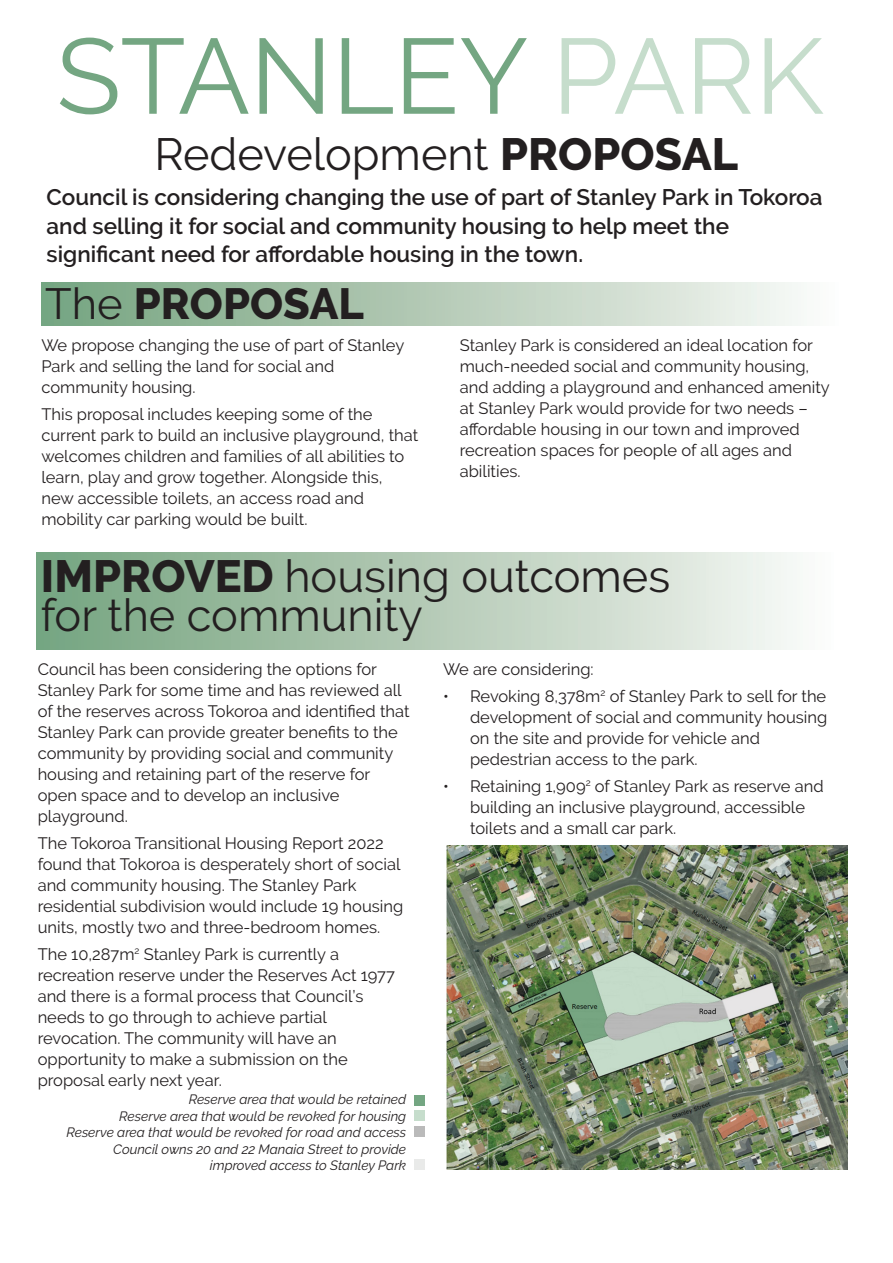
<style>
.page{position:relative;width:893px;height:1263px;background:#fff}
.page>*{position:absolute;margin:0;border:0;box-sizing:border-box;transform-origin:0 0}
.t1{font:106.5px "Raleway";color:#74a682}
.t2{font:45px/39px "Raleway";color:#231f20}
.t3{font:800 43.5px "Raleway";color:#231f20}
.t4{font:600 22.5px/28.5px "Raleway";color:#231f20}
.t5{font:16.5px/21px "Raleway";color:#231f20}
.t6{font:italic 13.5px/16.5px "Raleway";color:#231f20;text-align:right}
.s1{color:#c6ddcc}
.s2{font-weight:800}
.s3{font-weight:400}
</style>
<div class="page">
<div style="left:37px;top:552px;width:796px;height:98px;background:linear-gradient(to right,#74a17d,#f9f9f7)"></div>
<div style="left:41px;top:282px;width:797px;height:44px;background:linear-gradient(to right,#73a17d,#f9f9f7)"></div>
<div style="left:414px;top:1126px;width:11px;height:11px;background:#bababa"></div>
<div style="left:414px;top:1159px;width:11px;height:11px;background:#e9eae9"></div>
<div style="left:414px;top:1110px;width:11px;height:11px;background:#c6ddcc"></div>
<div style="left:414px;top:1095px;width:11px;height:11px;background:#74a682"></div>
<img style="left:446px;top:845px;width:401px;height:324px">
<h1 class="t1" style="left:56px;top:14px;width:769px">STANLEY <span class="s1">PARK</span></h1>
<h2 class="t2" style="left:154px;top:135px;width:585px">Redevelopment <span class="s2">PROPOSAL</span></h2>
<h3 class="t4" style="left:47px;top:183px;width:777px">Council is considering changing the use of part of Stanley Park in Tokoroa and selling it for social and community housing to help meet the significant need for affordable housing in the town.</h3>
<h3 class="t3" style="left:45px;top:279px;width:320px"><span class="s3">The</span> PROPOSAL</h3>
<p class="t5" style="left:41px;top:335px;width:364px">We propose changing the use of part of Stanley<br>Park and selling the land for social and community housing.</p>
<p class="t5" style="left:41px;top:404px;width:378px">This proposal includes keeping some of the current park to build an inclusive playground, that welcomes children and families of all abilities to learn, play and grow together. Alongside this, new accessible toilets, an access road and mobility car parking would be built.</p>
<p class="t5" style="left:460px;top:335px;width:372px">Stanley Park is considered an ideal location for much-needed social and community housing, and adding a playground and enhanced amenity at Stanley Park would provide for two needs – affordable housing in our town and improved recreation spaces for people of all ages and abilities.</p>
<h2 class="t2" style="left:41px;top:556px;width:631px"><span class="s2">IMPROVED</span> housing outcomes for the community</h2>
<p class="t5" style="left:38px;top:658px;width:373px">Council has been considering the options for Stanley Park for some time and has reviewed all of the reserves across Tokoroa and identified that Stanley Park can provide greater benefits to the community by providing social and community housing and retaining part of the reserve for open space and to develop an inclusive playground.</p>
<p class="t5" style="left:38px;top:832px;width:367px">The Tokoroa Transitional Housing Report 2022 found that Tokoroa is desperately short of social and community housing. The Stanley Park residential subdivision would include 19 housing units, mostly two and three-bedroom homes.</p>
<p class="t5" style="left:38px;top:943px;width:359px">The 10,287m<sup>2</sup> Stanley Park is currently a recreation reserve under the Reserves Act 1977 and there is a formal process that Council’s needs to go through to achieve partial revocation. The community will have an opportunity to make a submission on the proposal early next year.</p>
<p class="t6" style="left:66px;top:1091px;width:341px">Reserve area that would be retained<br>Reserve area that would be revoked for housing<br>Reserve area that would be revoked for road and access Council owns 20 and 22 Manaia Street to provide improved access to Stanley Park</p>
<p class="t5" style="left:443px;top:658px;width:152px">We are considering:</p>
<p class="t5" style="left:470px;top:685px;width:359px;text-indent:-27px">• Revoking 8,378m<sup>2</sup> of Stanley Park to sell for the development of social and community housing on the site and provide for vehicle and pedestrian access to the park.</p>
<p class="t5" style="left:470px;top:775px;width:355px;text-indent:-27px">• Retaining 1,909<sup>2</sup> of Stanley Park as reserve and building an inclusive playground, accessible toilets and a small car park.</p>
</div>
